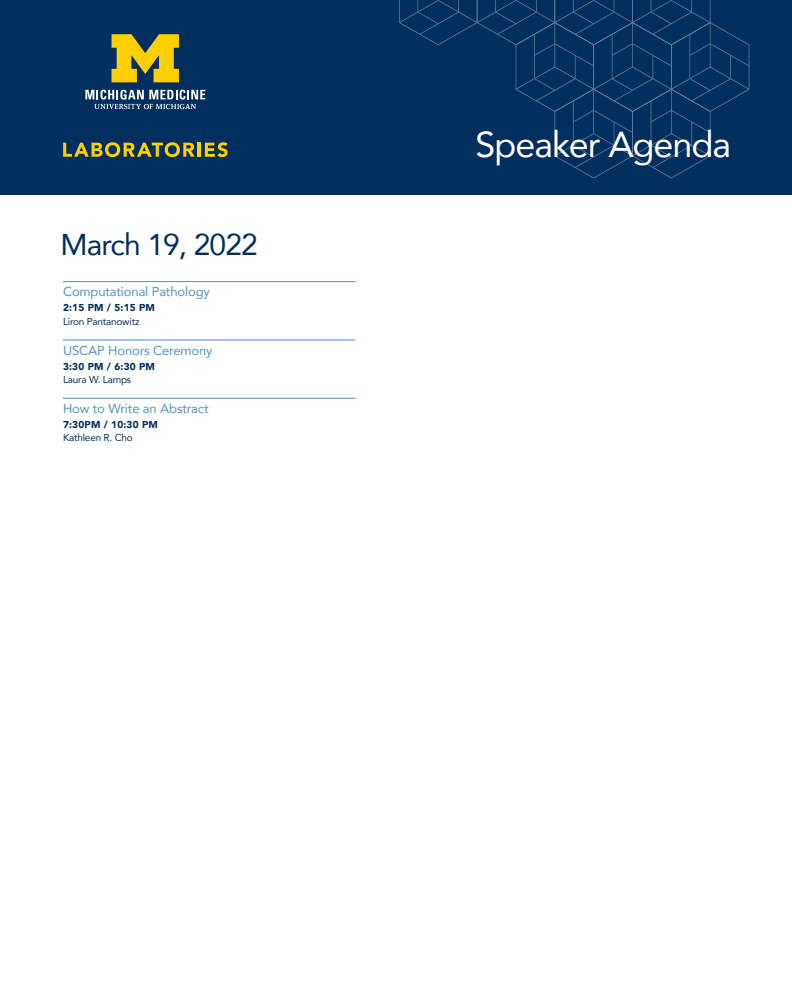
<style>
.page{position:relative;width:792px;height:1008px;background:#fff}
.page>*{position:absolute;margin:0;border:0;box-sizing:border-box;transform-origin:0 0}
.t1{font:36px "Avenir";letter-spacing:-.03em;color:#fff}
.Paragraph_Style_1{font:30px "Avenir";letter-spacing:-.03em;color:#002e5e}
.t2{font:13px "Avenir";letter-spacing:-.01em;color:#5291c8}
.name{font:10px "Avenir";letter-spacing:-.02em;color:#002e5e}
.Time{font:900 10px "Avenir";letter-spacing:.02em;color:#002e5e}
</style>
<div class="page">
<div style="left:0;top:0;width:792px;height:194px;background:#002e5e"></div>
<svg style="left:399px;top:0;width:350px;height:178px"></svg>
<hr style="left:63px;top:281px;width:293px;height:1px;background:#5291c8">
<hr style="left:63px;top:340px;width:293px;height:1px;background:#5291c8">
<hr style="left:63px;top:398px;width:293px;height:1px;background:#5291c8">
<svg style="left:85px;top:90px;width:120px;height:19px"></svg>
<svg style="left:112px;top:34px;width:67px;height:48px"></svg>
<svg style="left:63px;top:142px;width:132px;height:15px"></svg>
<hr style="left:198px;top:143px;width:3px;height:14px;background:#ffcf01">
<svg style="left:205px;top:142px;width:23px;height:15px"></svg>
<p class="Paragraph_Style_1" style="left:60px;top:221px;width:199px">March 19, 2022</p>
<p class="t2" style="left:63px;top:281px;width:148px">Computational Pathology</p>
<p class="Time" style="left:63px;top:299px;width:94px">2:15 PM / 5:15 PM</p>
<p class="name" style="left:63px;top:313px;width:78px">Liron Pantanowitz</p>
<p class="t2" style="left:63px;top:340px;width:151px">USCAP Honors Ceremony</p>
<p class="Time" style="left:63px;top:358px;width:94px">3:30 PM / 6:30 PM</p>
<p class="name" style="left:63px;top:372px;width:70px">Laura W. Lamps</p>
<p class="t2" style="left:63px;top:398px;width:147px">How to Write an Abstract</p>
<p class="Time" style="left:63px;top:416px;width:96px">7:30PM / 10:30 PM</p>
<p class="name" style="left:63px;top:430px;width:71px">Kathleen R. Cho</p>
<p class="t1" style="left:476px;top:116px;width:257px">Speaker Agenda</p>
</div>
